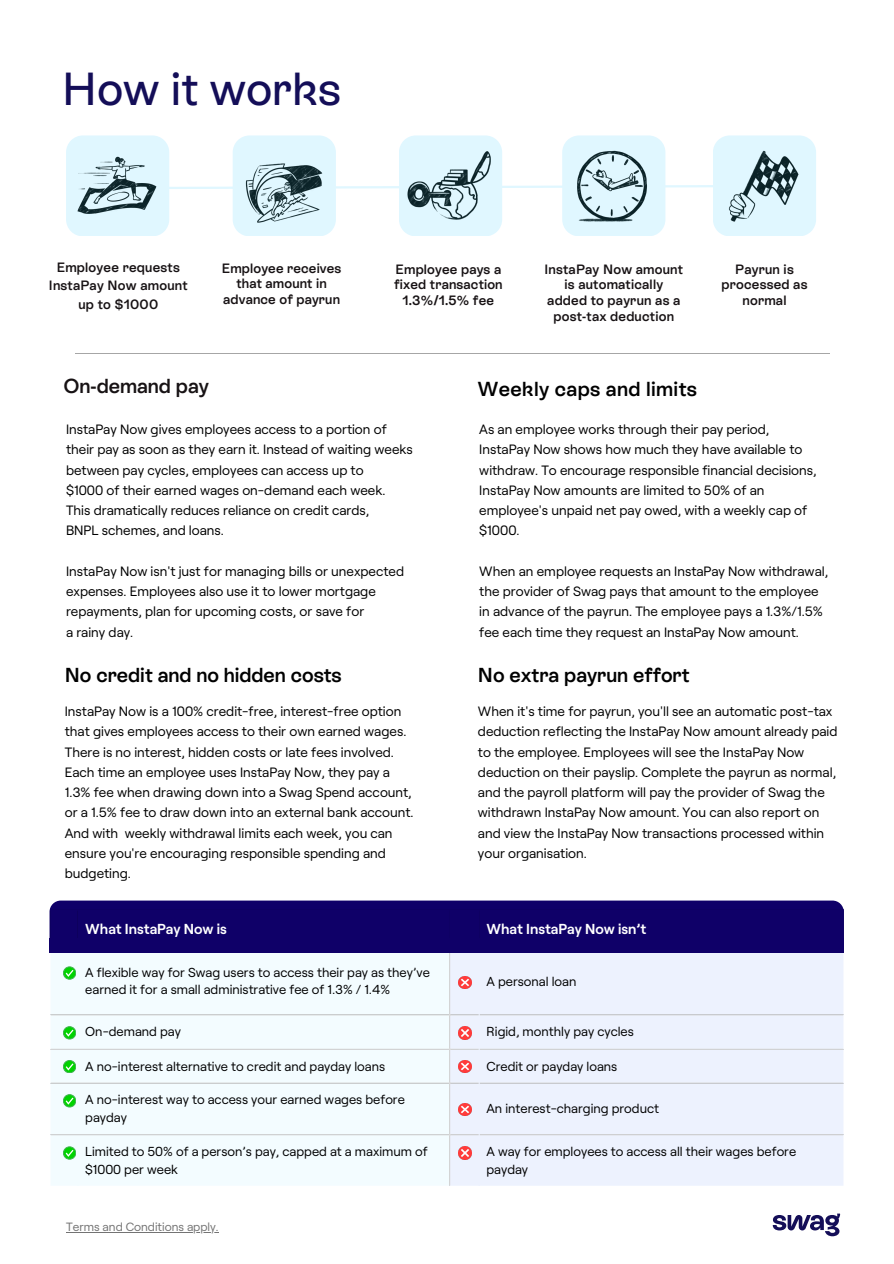
<style>
.page{position:relative;width:894px;height:1264px;background:#fff}
.page>*{position:absolute;margin:0;border:0;box-sizing:border-box;transform-origin:0 0}
.t1{font:500 46.2px "Rebond Grotesque";color:#140e58}
.t2{font:600 20.25px "Rebond Grotesque";color:#000}
.t3{font:600 20.25px "Rebond Grotesque";color:#171214}
.t4{font:600 14.4px "Roobert";color:#fff}
.t5{font:13.5px/20.2px "Roobert";color:#000}
.t6{font:600 13.5px/15.8px "Rebond Grotesque";letter-spacing:.015em;color:#171214;text-align:center}
.t7{font:13.05px/17.4px "Roobert";color:#000}
.t8{font:12px "Roobert";color:#737373}
</style>
<div class="page">
<svg style="left:66px;top:135px;width:749px;height:101px"></svg>
<hr style="left:75px;top:353px;width:755px;height:1px;background:#a6a6a6">
<img style="left:568px;top:141px;width:87px;height:87px">
<img style="left:236px;top:144px;width:95px;height:92px">
<img style="left:713px;top:139px;width:91px;height:91px">
<img style="left:74px;top:144px;width:86px;height:85px">
<img style="left:399px;top:138px;width:103px;height:98px">
<div style="left:49px;top:900px;width:794px;height:52px;background:#0f0068;border-radius:11px"></div>
<div style="left:51px;top:952px;width:398px;height:233px;background:#f3fcff"></div>
<div style="left:450px;top:952px;width:393px;height:233px;background:#edf2fe"></div>
<hr style="left:77px;top:947px;width:1px;height:238px;background:#f3fcff">
<hr style="left:449px;top:947px;width:1px;height:238px;background:#d9d9d9">
<hr style="left:51px;top:1014px;width:792px;height:1px;background:#d9d9d9">
<hr style="left:51px;top:1048px;width:792px;height:1px;background:#d9d9d9">
<hr style="left:51px;top:1082px;width:792px;height:1px;background:#d9d9d9">
<hr style="left:51px;top:1134px;width:792px;height:1px;background:#d9d9d9">
<hr style="left:478px;top:947px;width:1px;height:238px;background:#edf2fe">
<div style="left:49px;top:938px;width:794px;height:14px;background:#0f0068"></div>
<svg style="left:459px;top:976px;width:12px;height:12px"></svg>
<svg style="left:459px;top:1026px;width:12px;height:13px"></svg>
<svg style="left:459px;top:1060px;width:12px;height:12px"></svg>
<svg style="left:459px;top:1103px;width:12px;height:12px"></svg>
<svg style="left:459px;top:1146px;width:12px;height:13px"></svg>
<svg style="left:63px;top:966px;width:13px;height:13px"></svg>
<div style="left:63px;top:966px;width:13px;height:13px;border:1px solid #3fb24f;border-radius:50%"></div>
<svg style="left:66px;top:969px;width:7px;height:7px"></svg>
<hr style="left:66px;top:1232px;width:152px;height:1px;background:#737373">
<svg style="left:63px;top:1026px;width:13px;height:13px"></svg>
<div style="left:63px;top:1026px;width:13px;height:13px;border:1px solid #3fb24f;border-radius:50%"></div>
<svg style="left:66px;top:1029px;width:7px;height:7px"></svg>
<svg style="left:63px;top:1060px;width:13px;height:12px"></svg>
<div style="left:63px;top:1060px;width:13px;height:12px;border:1px solid #3fb24f;border-radius:50%"></div>
<svg style="left:66px;top:1063px;width:7px;height:7px"></svg>
<svg style="left:63px;top:1094px;width:13px;height:12px"></svg>
<div style="left:63px;top:1094px;width:13px;height:12px;border:1px solid #3fb24f;border-radius:50%"></div>
<svg style="left:66px;top:1097px;width:7px;height:7px"></svg>
<svg style="left:63px;top:1146px;width:13px;height:13px"></svg>
<div style="left:63px;top:1146px;width:13px;height:13px;border:1px solid #3fb24f;border-radius:50%"></div>
<svg style="left:66px;top:1149px;width:7px;height:7px"></svg>
<svg style="left:772px;top:1213px;width:68px;height:23px"></svg>
<p class="t1" style="left:62px;top:62px;width:280px">How it works</p>
<p class="t6" style="left:49px;top:259px;width:140px;line-height:18px">Employee requests<br>InstaPay Now amount up to $1000</p>
<p class="t6" style="left:222px;top:260px;width:121px">Employee receives that amount in advance of payrun</p>
<p class="t6" style="left:394px;top:261px;width:110px">Employee pays a fixed transaction<br>1.3%/1.5% fee</p>
<p class="t6" style="left:544px;top:261px;width:140px">InstaPay Now amount is automatically added to payrun as a post-tax deduction</p>
<p class="t6" style="left:721px;top:261px;width:87px">Payrun is processed as normal</p>
<p class="t3" style="left:63px;top:374px;width:147px">On-demand pay</p>
<p class="t2" style="left:478px;top:377px;width:220px">Weekly caps and limits</p>
<p class="t5" style="left:66px;top:418px;width:348px">InstaPay Now gives employees access to a portion of their pay as soon as they earn it. Instead of waiting weeks between pay cycles, employees can access up to<br>$1000 of their earned wages on-demand each week.<br>This dramatically reduces reliance on credit cards,</p>
<p class="t5" style="left:66px;top:520px;width:159px">BNPL schemes, and loans.</p>
<p class="t5" style="left:66px;top:560px;width:339px">InstaPay Now isn't just for managing bills or unexpected expenses. Employees also use it to lower mortgage repayments, plan for upcoming costs, or save for<br>a rainy day.</p>
<p class="t5" style="left:479px;top:418px;width:339px">As an employee works through their pay period, InstaPay Now shows how much they have available to withdraw. To encourage responsible financial decisions, InstaPay Now amounts are limited to 50% of an employee's unpaid net pay owed, with a weekly cap of $1000.</p>
<p class="t5" style="left:479px;top:560px;width:350px">When an employee requests an InstaPay Now withdrawal, the provider of Swag pays that amount to the employee in advance of the payrun. The employee pays a 1.3%/1.5% fee each time they request an InstaPay Now amount.</p>
<p class="t2" style="left:65px;top:663px;width:278px">No credit and no hidden costs</p>
<p class="t5" style="left:65px;top:700px;width:350px">InstaPay Now is a 100% credit-free, interest-free option that gives employees access to their own earned wages.<br>There is no interest, hidden costs or late fees involved.<br>Each time an employee uses InstaPay Now, they pay a 1.3% fee when drawing down into a Swag Spend account, or a 1.5% fee to draw down into an external bank account.<br>And with weekly withdrawal limits each week, you can ensure you're encouraging responsible spending and budgeting.</p>
<p class="t2" style="left:478px;top:663px;width:213px">No extra payrun effort</p>
<p class="t5" style="left:478px;top:700px;width:361px">When it's time for payrun, you'll see an automatic post-tax deduction reflecting the InstaPay Now amount already paid to the employee. Employees will see the InstaPay Now deduction on their payslip. Complete the payrun as normal, and the payroll platform will pay the provider of Swag the withdrawn InstaPay Now amount. You can also report on and view the InstaPay Now transactions processed within your organisation.</p>
<p class="t4" style="left:85px;top:920px;width:143px">What InstaPay Now is</p>
<h3 class="t4" style="left:486px;top:920px;width:161px">What InstaPay Now isn’t</h3>
<h3 class="t7" style="left:85px;top:963px;width:346px">A flexible way for Swag users to access their pay as they’ve earned it for a small administrative fee of 1.3% / 1.4%</h3>
<h3 class="t7" style="left:486px;top:971px;width:91px">A personal loan</h3>
<h3 class="t7" style="left:85px;top:1022px;width:97px">On-demand pay</h3>
<h3 class="t7" style="left:486px;top:1022px;width:149px">Rigid, monthly pay cycles</h3>
<h2 class="t7" style="left:85px;top:1056px;width:301px">A no-interest alternative to credit and payday loans</h2>
<h4 class="t7" style="left:486px;top:1056px;width:132px">Credit or payday loans</h4>
<h4 class="t7" style="left:85px;top:1090px;width:321px">A no-interest way to access your earned wages before payday</h4>
<h2 class="t7" style="left:486px;top:1099px;width:174px">An interest-charging product</h2>
<h4 class="t7" style="left:85px;top:1142px;width:344px">Limited to 50% of a person’s pay, capped at a maximum of $1000 per week</h4>
<h4 class="t7" style="left:486px;top:1142px;width:311px">A way for employees to access all their wages before payday</h4>
<p class="t8" style="left:66px;top:1219px;width:154px">Terms and Conditions apply.</p>
</div>
